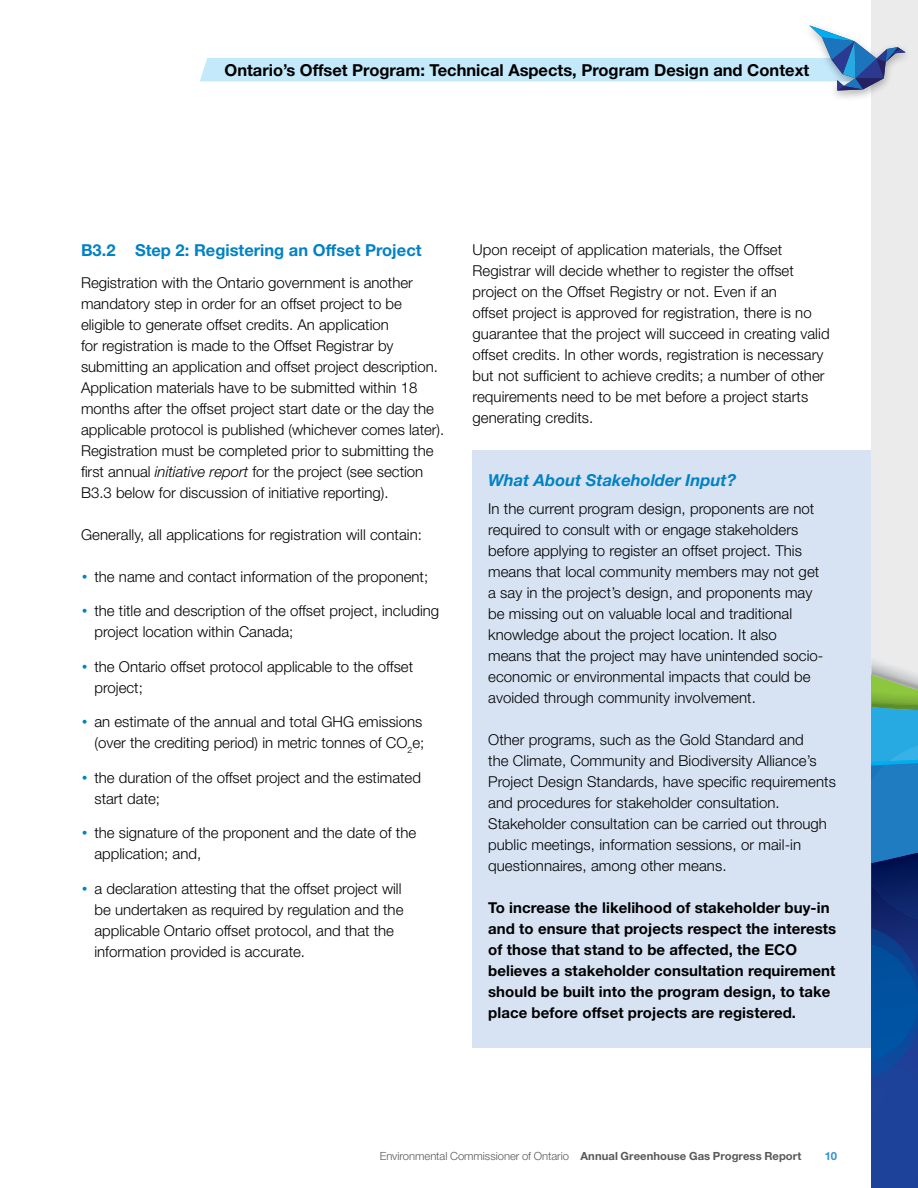
<style>
.page{position:relative;width:918px;height:1188px;background:#fff}
.page>*{position:absolute;margin:0;border:0;box-sizing:border-box;transform-origin:0 0}
.t1{font:700 16.5px "Helvetica Neue";color:#000}
.t2{font:700 16.5px "Helvetica Neue";color:#0082c3}
.t3{font:italic 700 16.5px "Helvetica Neue";color:#0082c3}
.t4{font:300 15px/21px "Helvetica Neue";color:#000}
.t5{font:700 15px/21px "Helvetica Neue";letter-spacing:.005em;color:#000}
.t6{font:300 11.25px "Helvetica Neue";letter-spacing:-.005em;color:#58595b}
.t7{font:700 11.25px "Helvetica Neue";color:#3092cd}
.s1{font-style:italic}
.s2{font-family:"Gotham HTF";font-weight:400;color:#0082c3}
.s3{font-weight:700}
</style>
<div class="page">
<div style="left:472px;top:450px;width:421px;height:598px;background:#d7e3f3"></div>
<div style="left:872px;top:0;width:46px;height:1188px;background:#ebebec"></div>
<svg style="left:872px;top:660px;width:46px;height:528px;background:#22609e"></svg>
<div style="left:803px;top:22px;width:109px;height:80px;background:#000;opacity:.3"></div>
<svg style="left:200px;top:25px;width:706px;height:66px"></svg>
<p class="t1" style="left:225px;top:59px;width:586px">Ontario’s Offset Program: Technical Aspects, Program Design and Context</p>
<p class="t2" style="left:81px;top:240px;width:342px">B3.2 Step 2: Registering an Offset Project</p>
<p class="t4" style="left:81px;top:272px;width:365px">Registration with the Ontario government is another mandatory step in order for an offset project to be eligible to generate offset credits. An application<br>for registration is made to the Offset Registrar by submitting an application and offset project description.<br>Application materials have to be submitted within 18 months after the offset project start date or the day the applicable protocol is published (whichever comes later).<br>Registration must be completed prior to submitting the first annual <span class="s1">initiative report</span> for the project (see section B3.3 below for discussion of initiative reporting).</p>
<p class="t4" style="left:81px;top:524px;width:343px">Generally, all applications for registration will contain:</p>
<p class="t4" style="left:81px;top:566px;width:349px"><span class="s2">•</span> the name and contact information of the proponent;</p>
<p class="t4" style="left:94px;top:600px;width:346px;text-indent:-14px"><span class="s2">•</span> the title and description of the offset project, including project location within Canada;</p>
<p class="t4" style="left:94px;top:656px;width:320px;text-indent:-14px"><span class="s2">•</span> the Ontario offset protocol applicable to the offset project;</p>
<p class="t4" style="left:81px;top:711px;width:345px;text-align:right"><span class="s2">•</span> an estimate of the annual and total GHG emissions (over the crediting period) in metric tonnes of CO<sub>2</sub>e;</p>
<p class="t4" style="left:95px;top:767px;width:328px;text-indent:-13px"><span class="s2">•</span> the duration of the offset project and the estimated start date;</p>
<p class="t4" style="left:95px;top:822px;width:323px;text-indent:-13px"><span class="s2">•</span> the signature of the proponent and the date of the application; and,</p>
<p class="t4" style="left:95px;top:878px;width:311px;text-indent:-13px"><span class="s2">•</span> a declaration attesting that the offset project will be undertaken as required by regulation and the applicable Ontario offset protocol, and that the information provided is accurate.</p>
<p class="t4" style="left:473px;top:239px;width:359px">Upon receipt of application materials, the Offset Registrar will decide whether to register the offset project on the Offset Registry or not. Even if an<br>offset project is approved for registration, there is no guarantee that the project will succeed in creating valid offset credits. In other words, registration is necessary but not sufficient to achieve credits; a number of other requirements need to be met before a project starts generating credits.</p>
<p class="t3" style="left:488px;top:470px;width:250px">What About Stakeholder Input?</p>
<p class="t4" style="left:488px;top:498px;width:337px">In the current program design, proponents are not required to consult with or engage stakeholders before applying to register an offset project. This means that local community members may not get a say in the project’s design, and proponents may be missing out on valuable local and traditional knowledge about the project location. It also means that the project may have unintended socio&shy;economic or environmental impacts that could be avoided through community involvement.</p>
<p class="t4" style="left:488px;top:729px;width:349px">Other programs, such as the Gold Standard and<br>the Climate, Community and Biodiversity Alliance’s Project Design Standards, have specific requirements and procedures for stakeholder consultation.<br>Stakeholder consultation can be carried out through public meetings, information sessions, or mail-in questionnaires, among other means.</p>
<p class="t5" style="left:488px;top:897px;width:350px">To increase the likelihood of stakeholder buy-in and to ensure that projects respect the interests of those that stand to be affected, the ECO believes a stakeholder consultation requirement should be built into the program design, to take place before offset projects are registered.</p>
<p class="t6" style="left:380px;top:1149px;width:423px">Environmental Commissioner of Ontario <span class="s3">Annual Greenhouse Gas Progress Report</span></p>
<p class="t7" style="left:825px;top:1149px;width:14px">10</p>
</div>
